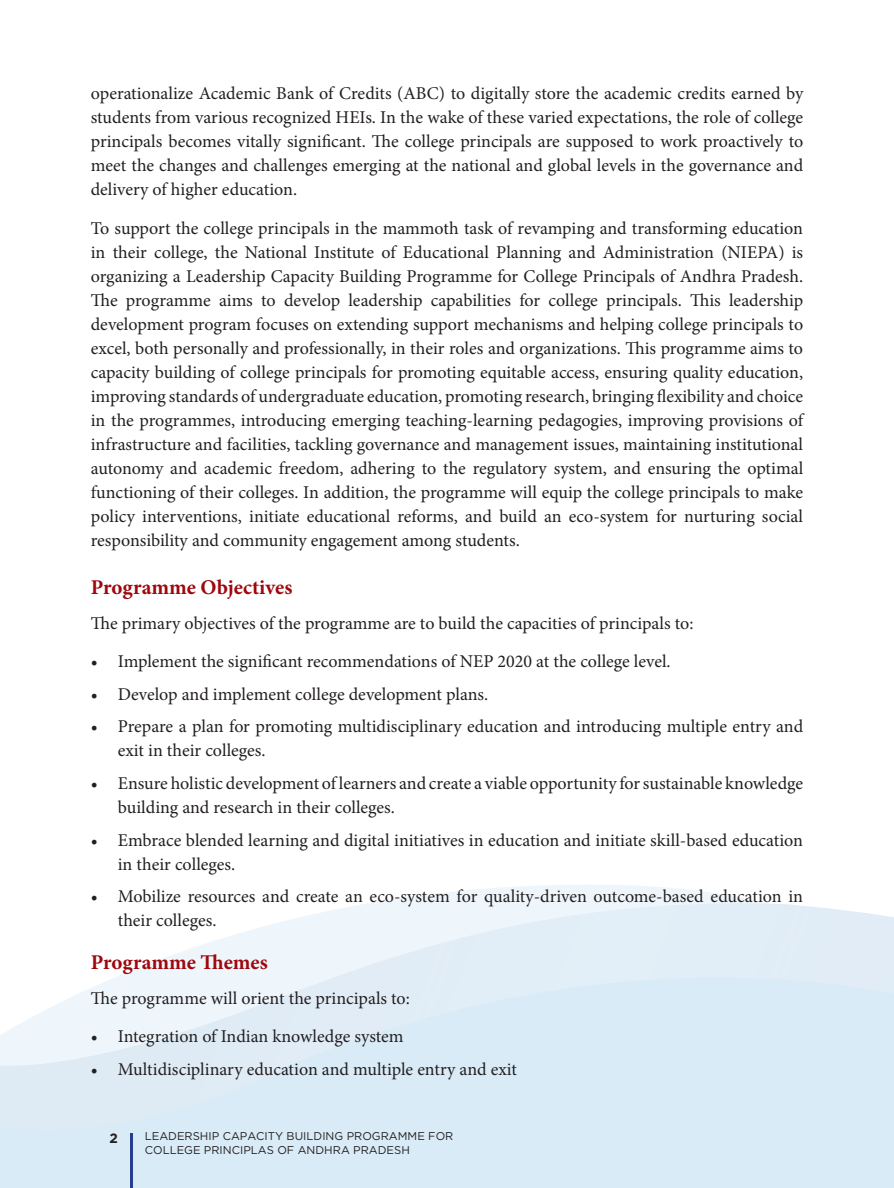
<style>
.page{position:relative;width:894px;height:1188px;background:#fff}
.page>*{position:absolute;margin:0;border:0;box-sizing:border-box;transform-origin:0 0}
.Heading{font:700 21px "Minion Pro";color:#9d070d}
.Body_Text{font:18px/24px "Minion Pro";color:#231f20}
.t1{font:700 13.5px "Gotham";color:#231f20}
.t2{font:11.25px/13.5px "Gotham";color:#231f20}
</style>
<div class="page">
<svg style="left:0;top:885px;width:893px;height:303px;background:#e2eff7"></svg>
<hr style="left:130px;top:1133px;width:2px;height:55px;background:#253f8e">
<p class="Body_Text" style="left:91px;top:82px;width:713px;text-align:justify">operationalize Academic Bank of Credits (ABC) to digitally store the academic credits earned by students from various recognized HEIs. In the wake of these varied expectations, the role of college principals becomes vitally significant. The college principals are supposed to work proactively to meet the changes and challenges emerging at the national and global levels in the governance and delivery of higher education.</p>
<p class="Body_Text" style="left:91px;top:216px;width:713px;text-align:justify">To support the college principals in the mammoth task of revamping and transforming education in their college, the National Institute of Educational Planning and Administration (NIEPA) is organizing a Leadership Capacity Building Programme for College Principals of Andhra Pradesh.<br>The programme aims to develop leadership capabilities for college principals. This leadership development program focuses on extending support mechanisms and helping college principals to excel, both personally and professionally, in their roles and organizations. This programme aims to capacity building of college principals for promoting equitable access, ensuring quality education, improving standards of undergraduate education, promoting research, bringing flexibility and choice in the programmes, introducing emerging teaching-learning pedagogies, improving provisions of infrastructure and facilities, tackling governance and management issues, maintaining institutional autonomy and academic freedom, adhering to the regulatory system, and ensuring the optimal functioning of their colleges. In addition, the programme will equip the college principals to make policy interventions, initiate educational reforms, and build an eco-system for nurturing social responsibility and community engagement among students.</p>
<p class="Heading" style="left:91px;top:573px;width:203px">Programme Objectives</p>
<p class="Body_Text" style="left:91px;top:611px;width:604px">The primary objectives of the programme are to build the capacities of principals to:</p>
<p class="Body_Text" style="left:91px;top:649px;width:581px">• Implement the significant recommendations of NEP 2020 at the college level.</p>
<p class="Body_Text" style="left:91px;top:682px;width:399px">• Develop and implement college development plans.</p>
<p class="Body_Text" style="left:118px;top:715px;width:686px;text-indent:-27px">• Prepare a plan for promoting multidisciplinary education and introducing multiple entry and exit in their colleges.</p>
<p class="Body_Text" style="left:118px;top:771px;width:686px;text-indent:-27px">• Ensure holistic development of learners and create a viable opportunity for sustainable knowledge building and research in their colleges.</p>
<p class="Body_Text" style="left:118px;top:828px;width:686px;text-indent:-27px">• Embrace blended learning and digital initiatives in education and initiate skill-based education in their colleges.</p>
<p class="Body_Text" style="left:118px;top:885px;width:686px;text-indent:-27px">• Mobilize resources and create an eco-system for quality-driven outcome-based education in their colleges.</p>
<p class="Heading" style="left:91px;top:948px;width:178px">Programme Themes</p>
<p class="Body_Text" style="left:91px;top:987px;width:320px">The programme will orient the principals to:</p>
<p class="Body_Text" style="left:91px;top:1025px;width:314px">• Integration of Indian knowledge system</p>
<p class="Body_Text" style="left:91px;top:1057px;width:427px">• Multidisciplinary education and multiple entry and exit</p>
<p class="t1" style="left:109px;top:1131px;width:10px">2</p>
<p class="t2" style="left:145px;top:1129px;width:310px">LEADERSHIP CAPACITY BUILDING PROGRAMME FOR<br>COLLEGE PRINCIPLAS OF ANDHRA PRADESH</p>
</div>
